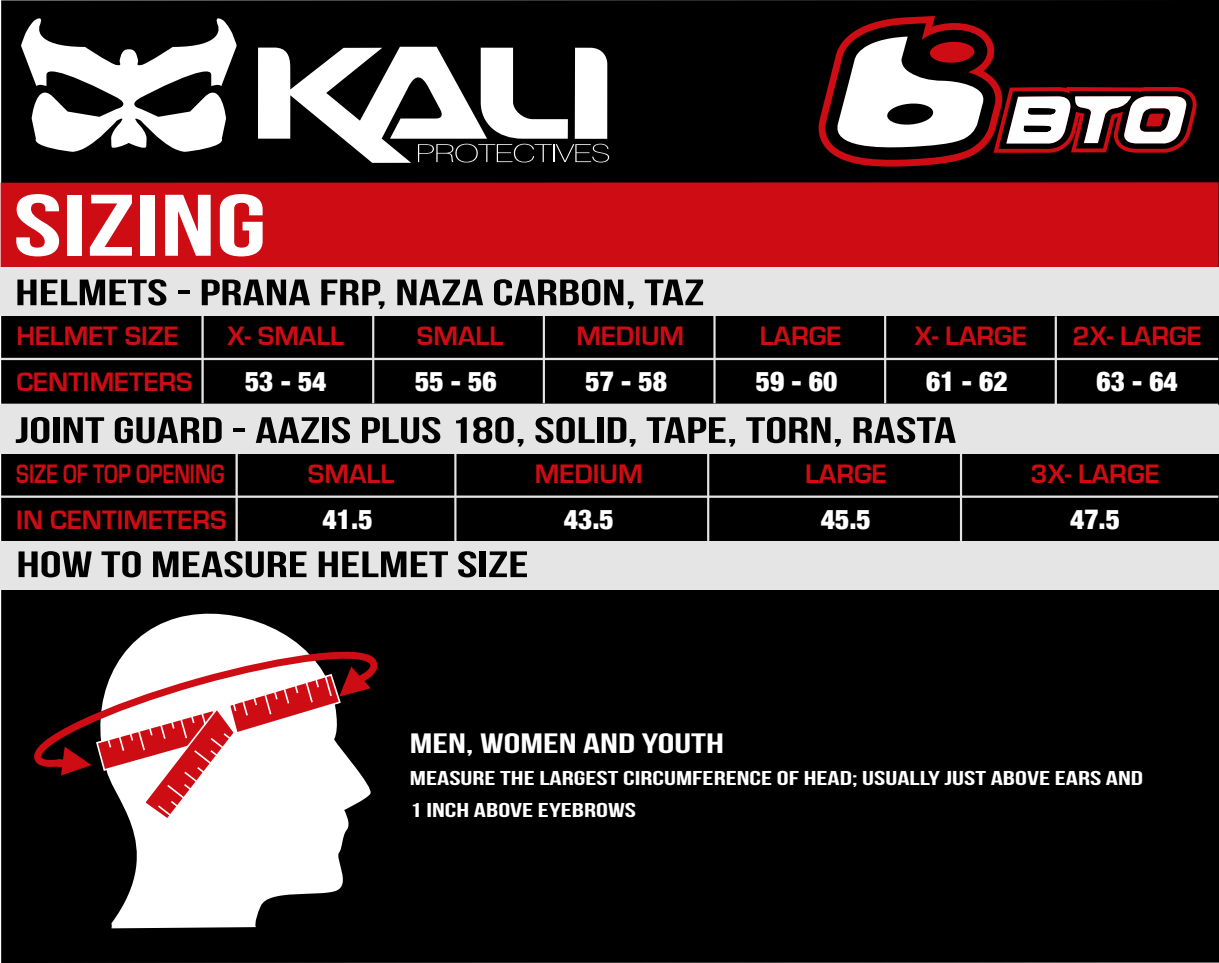
<style>
.page{position:relative;width:1219px;height:963px;background:#fff}
.page>*{position:absolute;margin:0;border:0;box-sizing:border-box;transform-origin:0 0}
.t1{font:87px "Bebas Neue";color:#fff;scale:1.5 1}
.t2{font:36.6px "Bebas Neue";color:#000;scale:1.5 1}
.t3{font:28px "Bebas Neue";color:#fff;scale:1.5 1}
.t4{font:700 27.4px "Eurostile";color:#cd0c14}
.t5{font:900 condensed 27.4px "Helvetica Neue";color:#fff}
.t6{font:700 27.4px "Eurostile";color:#cd0c14;scale:.77 1}
.t7{font:20px/32px "Bebas Neue";color:#fff;scale:1.5 1}
</style>
<div class="page">
<div style="left:1px;top:0;width:1218px;height:962px;background:#000"></div>
<div style="left:1px;top:182px;width:1217px;height:87px;background:#cd0c14"></div>
<div style="left:1px;top:267px;width:1218px;height:49px;background:#e4e5e4"></div>
<hr style="left:201px;top:314px;width:3px;height:89px;background:#e4e5e4">
<hr style="left:1px;top:358px;width:1217px;height:2px;background:#e4e5e4">
<hr style="left:1px;top:403px;width:1217px;height:3px;background:#e4e5e4">
<hr style="left:1055px;top:316px;width:2px;height:88px;background:#e4e5e4">
<hr style="left:372px;top:314px;width:2px;height:89px;background:#e4e5e4">
<hr style="left:543px;top:314px;width:2px;height:89px;background:#e4e5e4">
<hr style="left:713px;top:314px;width:3px;height:89px;background:#e4e5e4">
<hr style="left:884px;top:314px;width:2px;height:89px;background:#e4e5e4">
<div style="left:1px;top:404px;width:1218px;height:49px;background:#e4e5e4"></div>
<hr style="left:235px;top:452px;width:3px;height:89px;background:#e4e5e4">
<hr style="left:1px;top:495px;width:1217px;height:2px;background:#e4e5e4">
<hr style="left:454px;top:452px;width:2px;height:89px;background:#e4e5e4">
<hr style="left:707px;top:452px;width:2px;height:89px;background:#e4e5e4">
<hr style="left:960px;top:452px;width:2px;height:89px;background:#e4e5e4">
<div style="left:1px;top:541px;width:1218px;height:48px;background:#e4e5e4"></div>
<svg style="left:818px;top:16px;width:380px;height:150px"></svg>
<svg style="left:88px;top:602px;width:287px;height:326px"></svg>
<svg style="left:32px;top:649px;width:346px;height:172px"></svg>
<svg style="left:21px;top:13px;width:216px;height:139px"></svg>
<svg style="left:258px;top:47px;width:351px;height:116px"></svg>
<h1 class="t1" style="left:13px;top:178px;width:170px">SIZING</h1>
<p class="t2" style="left:15px;top:272px;width:461px">HELMETS - PRANA FRP, NAZA CARBON, TAZ</p>
<p class="t4" style="left:16px;top:321px;width:164px">HELMET SIZE</p>
<p class="t4" style="left:228px;top:321px;width:118px">X- SMALL</p>
<p class="t4" style="left:417px;top:321px;width:88px">SMALL</p>
<p class="t4" style="left:576px;top:321px;width:109px">MEDIUM</p>
<p class="t4" style="left:760px;top:321px;width:83px">LARGE</p>
<p class="t4" style="left:915px;top:321px;width:113px">X- LARGE</p>
<p class="t4" style="left:1072px;top:321px;width:131px">2X- LARGE</p>
<p class="t4" style="left:16px;top:367px;width:178px">CENTIMETERS</p>
<p class="t5" style="left:245px;top:359px;width:83px">53 - 54</p>
<p class="t5" style="left:415px;top:359px;width:83px">55 - 56</p>
<p class="t5" style="left:585px;top:359px;width:83px">57 - 58</p>
<p class="t5" style="left:756px;top:359px;width:83px">59 - 60</p>
<p class="t5" style="left:926px;top:359px;width:83px">61 - 62</p>
<p class="t5" style="left:1096px;top:359px;width:83px">63 - 64</p>
<p class="t2" style="left:15px;top:410px;width:629px">JOINT GUARD - AAZIS PLUS 180, SOLID, TAPE, TORN, RASTA</p>
<p class="t6" style="left:16px;top:459px;width:272px">SIZE OF TOP OPENING</p>
<p class="t4" style="left:308px;top:459px;width:88px">SMALL</p>
<p class="t4" style="left:535px;top:459px;width:109px">MEDIUM</p>
<p class="t4" style="left:805px;top:459px;width:83px">LARGE</p>
<p class="t4" style="left:1030px;top:459px;width:131px">3X- LARGE</p>
<p class="t4" style="left:16px;top:505px;width:212px">IN CENTIMETERS</p>
<p class="t5" style="left:323px;top:497px;width:52px">41.5</p>
<p class="t5" style="left:564px;top:497px;width:52px">43.5</p>
<p class="t5" style="left:821px;top:497px;width:52px">45.5</p>
<p class="t5" style="left:1070px;top:497px;width:52px">47.5</p>
<p class="t2" style="left:16px;top:544px;width:343px">HOW TO MEASURE HELMET SIZE</p>
<p class="t3" style="left:410px;top:728px;width:211px">MEN, WOMEN AND YOUTH</p>
<p class="t7" style="left:410px;top:761px;width:490px">MEASURE THE LARGEST CIRCUMFERENCE OF HEAD; USUALLY JUST ABOVE EARS AND<br>1 INCH ABOVE EYEBROWS</p>
</div>
